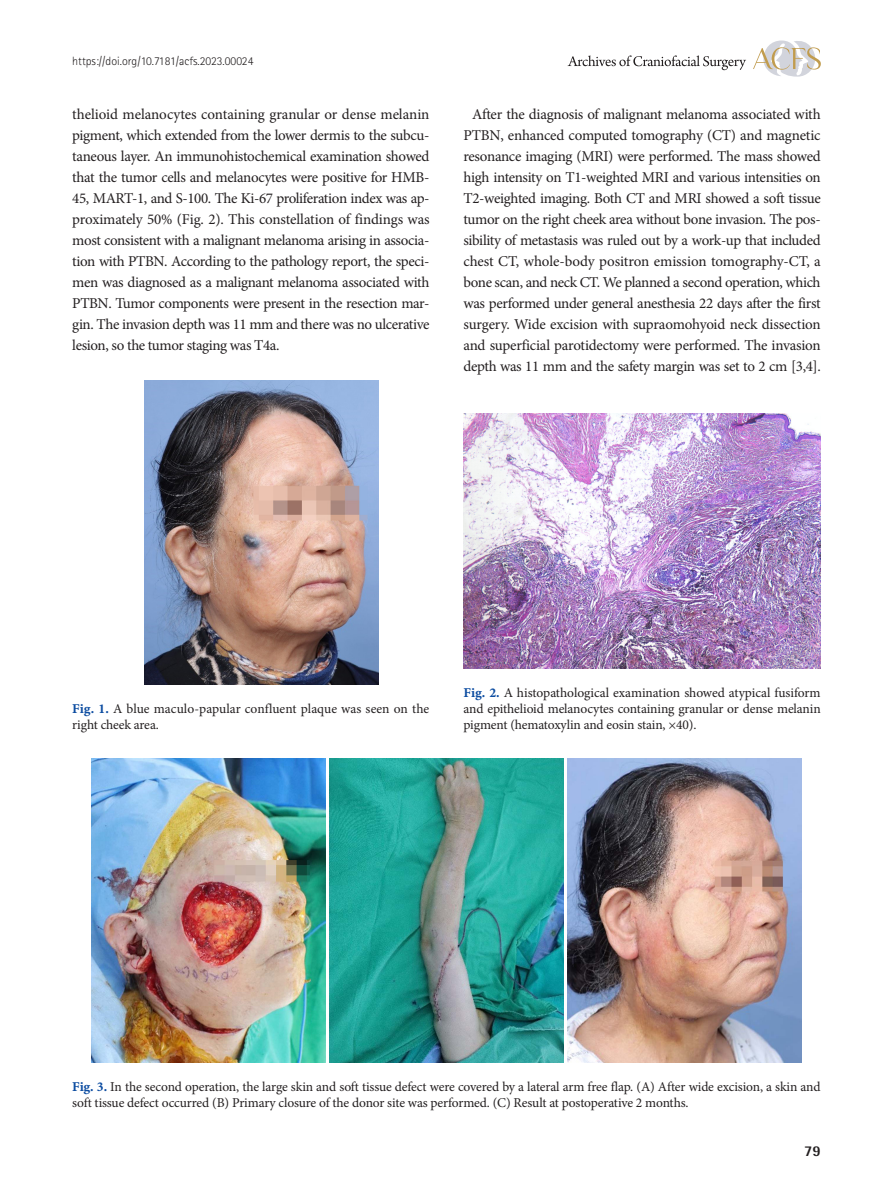
<style>
.page{position:relative;width:893px;height:1191px;background:#fff}
.page>*{position:absolute;margin:0;border:0;box-sizing:border-box;transform-origin:0 0}
.본문{font:15px/21px "Minion Pro";letter-spacing:-.025em;color:#231f20;text-align:justify}
.t1{font:800 15px "Rotis Semi Sans Std";color:#231f20}
.표그림제목{font:13.5px/16.2px "Minion Pro";letter-spacing:-.01em;color:#231f20}
.t2{font:300 12px "Rotis Sans Serif Std";color:#231f20}
.s1{font-family:"Minion Pro Bold Capt";color:#0d4da1}
</style>
<div class="page">
<svg style="left:753px;top:40px;width:68px;height:37px"></svg>
<svg style="left:568px;top:55px;width:178px;height:15px"></svg>
<img style="left:145px;top:381px;width:233px;height:304px">
<img style="left:91px;top:758px;width:234px;height:304px">
<img style="left:330px;top:758px;width:233px;height:304px">
<img style="left:568px;top:758px;width:233px;height:304px">
<img style="left:463px;top:413px;width:358px;height:255px">
<p class="t2" style="left:72px;top:54px;width:183px">https://doi.org/10.7181/acfs.2023.00024</p>
<p class="본문" style="left:72px;top:103px;width:359px">thelioid melanocytes containing granular or dense melanin pigment, which extended from the lower dermis to the subcu&shy;taneous layer. An immunohistochemical examination showed that the tumor cells and melanocytes were positive for HMB-45, MART-1, and S-100. The Ki-67 proliferation index was ap&shy;proximately 50% (Fig. 2). This constellation of findings was most consistent with a malignant melanoma arising in associa&shy;tion with PTBN. According to the pathology report, the speci&shy;men was diagnosed as a malignant melanoma associated with PTBN. Tumor components were present in the resection mar&shy;gin. The invasion depth was 11 mm and there was no ulcerative lesion, so the tumor staging was T4a.</p>
<p class="본문" style="left:463px;top:103px;width:359px;text-align:center">After the diagnosis of malignant melanoma associated with PTBN, enhanced computed tomography (CT) and magnetic resonance imaging (MRI) were performed. The mass showed high intensity on T1-weighted MRI and various intensities on T2-weighted imaging. Both CT and MRI showed a soft tissue tumor on the right cheek area without bone invasion. The pos&shy;sibility of metastasis was ruled out by a work-up that included chest CT, whole-body positron emission tomography-CT, a bone scan, and neck CT. We planned a second operation, which was performed under general anesthesia 22 days after the first surgery. Wide excision with supraomohyoid neck dissection and superficial parotidectomy were performed. The invasion depth was 11 mm and the safety margin was set to 2 cm [3,4].</p>
<p class="표그림제목" style="left:72px;top:700px;width:359px"><span class="s1">Fig. 1.</span> A blue maculo-papular confluent plaque was seen on the right cheek area.</p>
<p class="표그림제목" style="left:463px;top:684px;width:359px;text-align:justify"><span class="s1">Fig. 2.</span> A histopathological examination showed atypical fusiform and epithelioid melanocytes containing granular or dense melanin pigment (hematoxylin and eosin stain, ×40).</p>
<p class="표그림제목" style="left:72px;top:1078px;width:750px"><span class="s1">Fig. 3.</span> In the second operation, the large skin and soft tissue defect were covered by a lateral arm free flap. (A) After wide excision, a skin and soft tissue defect occurred (B) Primary closure of the donor site was performed. (C) Result at postoperative 2 months.</p>
<p class="t1" style="left:804px;top:1141px;width:18px">79</p>
</div>
